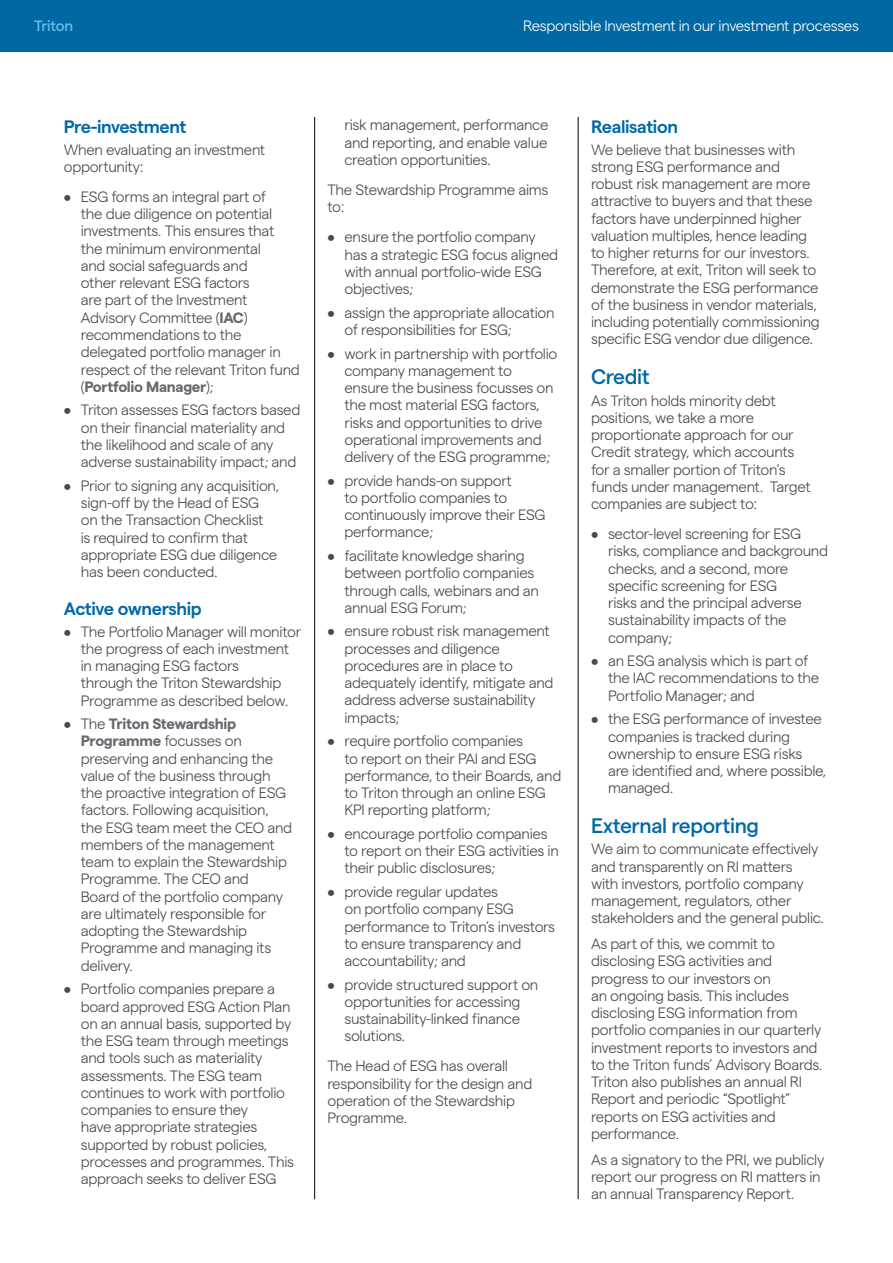
<style>
.page{position:relative;width:893px;height:1263px;background:#fff}
.page>*{position:absolute;margin:0;border:0;box-sizing:border-box;transform-origin:0 0}
.t1{font:500 21px "Matter";letter-spacing:-.02em;color:#0068a3}
.t2{font:600 18px "Matter";letter-spacing:-.02em;color:#0068a3}
.t3{font:300 15px/17.2px "Matter";letter-spacing:-.02em;color:#4a4a49}
.t4{font:300 15px "Matter";letter-spacing:-.02em;color:#fff}
.t5{font:500 15px "Matter";letter-spacing:-.025em;color:#67b9e8}
.s1{font-weight:700;color:#676970}
</style>
<div class="page">
<div style="left:0;top:0;width:893px;height:51px;background:#0068a3"></div>
<hr style="left:314px;top:117px;width:1px;height:1082px;background:#000">
<hr style="left:578px;top:117px;width:1px;height:1082px;background:#000">
<p class="t5" style="left:34px;top:14px;width:41px">Triton</p>
<p class="t4" style="left:523px;top:15px;width:337px">Responsible Investment in our investment processes</p>
<p class="t2" style="left:64px;top:114px;width:124px">Pre-investment</p>
<p class="t3" style="left:64px;top:140px;width:203px">When evaluating an investment opportunity:</p>
<p class="t3" style="left:81px;top:187px;width:221px;text-indent:-17px">• ESG forms an integral part of<br>the due diligence on potential investments. This ensures that the minimum environmental<br>and social safeguards and<br>other relevant ESG factors<br>are part of the Investment<br>Advisory Committee (<span class="s1">IAC</span>) recommendations to the delegated portfolio manager in respect of the relevant Triton fund (<span class="s1">Portfolio Manager</span>);</p>
<p class="t3" style="left:81px;top:400px;width:221px;text-indent:-17px">• Triton assesses ESG factors based on their financial materiality and the likelihood and scale of any adverse sustainability impact; and</p>
<p class="t3" style="left:81px;top:476px;width:200px;text-indent:-17px">• Prior to signing any acquisition, sign-off by the Head of ESG on the Transaction Checklist<br>is required to confirm that appropriate ESG due diligence has been conducted.</p>
<p class="t2" style="left:64px;top:595px;width:140px">Active ownership</p>
<p class="t3" style="left:81px;top:621px;width:222px;text-indent:-17px">• The Portfolio Manager will monitor the progress of each investment in managing ESG factors<br>through the Triton Stewardship<br>Programme as described below.</p>
<p class="t3" style="left:81px;top:714px;width:213px;text-indent:-17px">• The <span class="s1">Triton Stewardship<br>Programme</span> focusses on preserving and enhancing the value of the business through the proactive integration of ESG factors. Following acquisition, the ESG team meet the CEO and members of the management team to explain the Stewardship<br>Programme. The CEO and<br>Board of the portfolio company are ultimately responsible for adopting the Stewardship<br>Programme and managing its delivery.</p>
<p class="t3" style="left:81px;top:979px;width:215px;text-indent:-17px">• Portfolio companies prepare a board approved ESG Action Plan on an annual basis, supported by the ESG team through meetings and tools such as materiality assessments. The ESG team continues to work with portfolio companies to ensure they<br>have appropriate strategies supported by robust policies, processes and programmes. This approach seeks to deliver ESG</p>
<p class="t3" style="left:344px;top:115px;width:206px;text-align:justify">risk management, performance and reporting, and enable value creation opportunities.</p>
<p class="t3" style="left:327px;top:180px;width:223px">The Stewardship Programme aims to:</p>
<p class="t3" style="left:344px;top:227px;width:215px;text-indent:-17px">• ensure the portfolio company has a strategic ESG focus aligned with annual portfolio-wide ESG objectives;</p>
<p class="t3" style="left:344px;top:302px;width:212px;text-indent:-17px">• assign the appropriate allocation of responsibilities for ESG;</p>
<p class="t3" style="left:344px;top:343px;width:215px;text-indent:-17px">• work in partnership with portfolio company management to ensure the business focusses on the most material ESG factors, risks and opportunities to drive operational improvements and delivery of the ESG programme;</p>
<p class="t3" style="left:344px;top:470px;width:203px;text-indent:-17px">• provide hands-on support<br>to portfolio companies to continuously improve their ESG performance;</p>
<p class="t3" style="left:344px;top:546px;width:196px;text-indent:-17px">• facilitate knowledge sharing between portfolio companies through calls, webinars and an annual ESG Forum;</p>
<p class="t3" style="left:344px;top:621px;width:211px;text-indent:-17px">• ensure robust risk management processes and diligence procedures are in place to adequately identify, mitigate and address adverse sustainability impacts;</p>
<p class="t3" style="left:344px;top:731px;width:218px;text-indent:-17px">• require portfolio companies<br>to report on their PAI and ESG performance, to their Boards, and to Triton through an online ESG<br>KPI reporting platform;</p>
<p class="t3" style="left:344px;top:824px;width:216px;text-indent:-17px">• encourage portfolio companies to report on their ESG activities in their public disclosures;</p>
<p class="t3" style="left:344px;top:882px;width:212px;text-indent:-17px">• provide regular updates<br>on portfolio company ESG performance to Triton’s investors to ensure transparency and accountability; and</p>
<p class="t3" style="left:344px;top:974px;width:196px;text-indent:-17px">• provide structured support on opportunities for accessing sustainability-linked finance solutions.</p>
<p class="t3" style="left:327px;top:1056px;width:206px">The Head of ESG has overall responsibility for the design and operation of the Stewardship<br>Programme.</p>
<p class="t2" style="left:591px;top:114px;width:88px">Realisation</p>
<p class="t3" style="left:591px;top:140px;width:230px">We believe that businesses with strong ESG performance and robust risk management are more attractive to buyers and that these factors have underpinned higher valuation multiples, hence leading to higher returns for our investors.<br>Therefore, at exit, Triton will seek to demonstrate the ESG performance of the business in vendor materials, including potentially commissioning specific ESG vendor due diligence.</p>
<h1 class="t1" style="left:591px;top:361px;width:60px">Credit</h1>
<p class="t3" style="left:591px;top:390px;width:221px">As Triton holds minority debt positions, we take a more proportionate approach for our<br>Credit strategy, which accounts for a smaller portion of Triton’s funds under management. Target companies are subject to:</p>
<p class="t3" style="left:608px;top:524px;width:222px;text-indent:-17px">• sector-level screening for ESG risks, compliance and background checks, and a second, more specific screening for ESG<br>risks and the principal adverse sustainability impacts of the company;</p>
<p class="t3" style="left:608px;top:651px;width:213px;text-indent:-17px">• an ESG analysis which is part of the IAC recommendations to the<br>Portfolio Manager; and</p>
<p class="t3" style="left:608px;top:709px;width:220px;text-indent:-17px">• the ESG performance of investee companies is tracked during ownership to ensure ESG risks are identified and, where possible, managed.</p>
<h1 class="t1" style="left:591px;top:810px;width:169px">External reporting</h1>
<p class="t3" style="left:591px;top:839px;width:234px">We aim to communicate effectively and transparently on RI matters<br>with investors, portfolio company management, regulators, other stakeholders and the general public.</p>
<p class="t3" style="left:591px;top:934px;width:233px">As part of this, we commit to disclosing ESG activities and progress to our investors on<br>an ongoing basis. This includes disclosing ESG information from portfolio companies in our quarterly investment reports to investors and to the Triton funds’ Advisory Boards.<br>Triton also publishes an annual RI<br>Report and periodic “Spotlight” reports on ESG activities and performance.</p>
<p class="t3" style="left:591px;top:1149px;width:235px">As a signatory to the PRI, we publicly report our progress on RI matters in an annual Transparency Report.</p>
</div>
